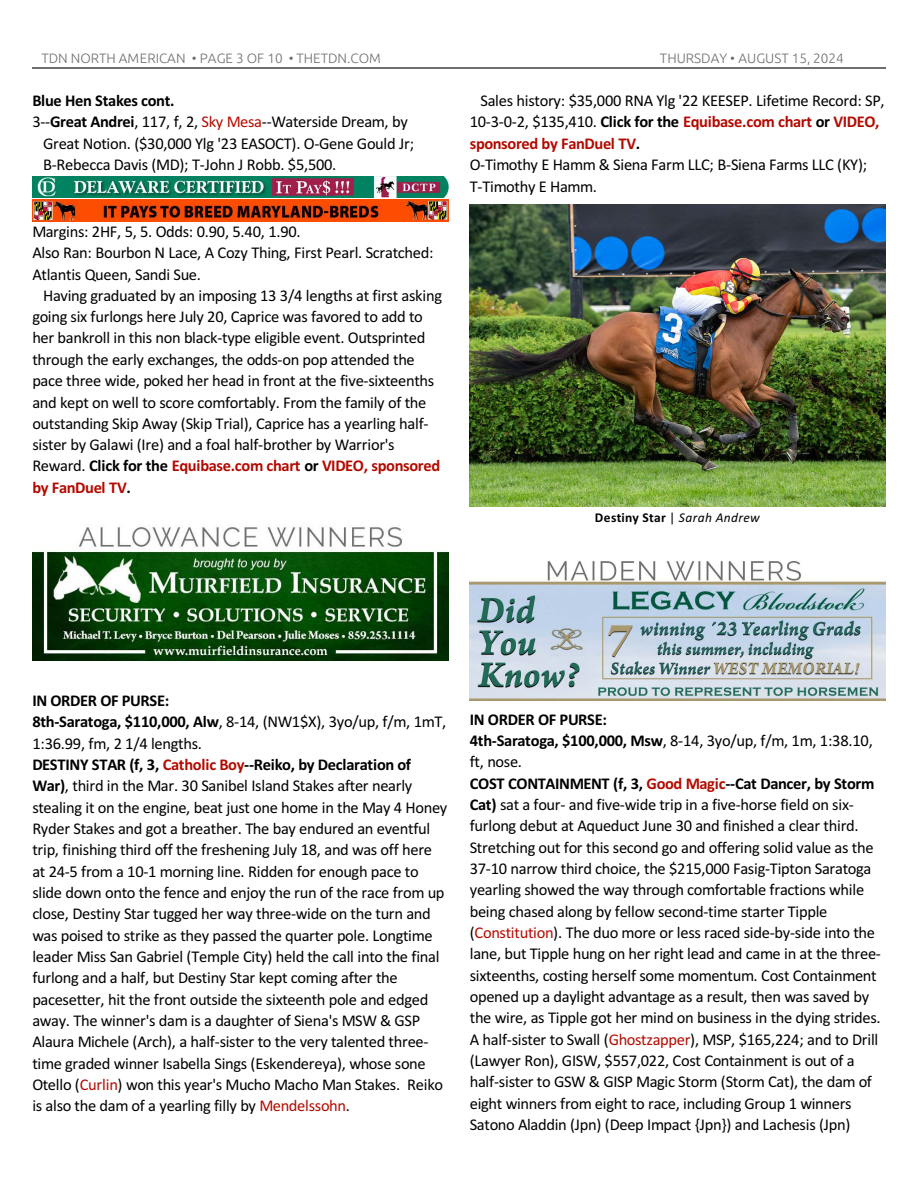
<style>
.page{position:relative;width:918px;height:1188px;background:#fff}
.page>*{position:absolute;margin:0;border:0;box-sizing:border-box;transform-origin:0 0}
.t1{font:16.5px/21.3px "Calibri";letter-spacing:-.02em;color:#000}
.t2{font:700 16.5px "Calibri";letter-spacing:-.025em;color:#000}
.t3{font:300 13.5px "Ubuntu";color:#6e6e6e}
.t4{font:700 13.5px "Calibri";letter-spacing:.025em;color:#000}
.s1{font-weight:700}
.s2{color:#b30b00}
.s3{font-weight:700;color:#b30a00}
.s4{font-weight:400}
.s5{font-weight:400;font-style:italic}
.s6{font-weight:700;color:#b30b00}
</style>
<div class="page">
<hr style="left:32px;top:67px;width:853px;height:2px;background:#6e6e6e">
<img style="left:32px;top:527px;width:416px;height:134px">
<img style="left:470px;top:204px;width:416px;height:303px">
<img style="left:470px;top:561px;width:416px;height:140px">
<img style="left:32px;top:200px;width:416px;height:22px">
<img style="left:32px;top:176px;width:416px;height:22px">
<p class="t3" style="left:41px;top:53px;width:341px">TDN NORTH AMERICAN • PAGE 3 OF 10 • THETDN.COM</p>
<p class="t3" style="left:660px;top:53px;width:185px">THURSDAY • AUGUST 15, 2024</p>
<p class="t2" style="left:32px;top:94px;width:144px">Blue Hen Stakes cont.</p>
<p class="t1" style="left:32px;top:113px;width:377px">3--<span class="s1">Great Andrei</span>, 117, f, 2, <span class="s2">Sky Mesa</span>--Waterside Dream, by</p>
<p class="t1" style="left:43px;top:134px;width:372px">Great Notion. ($30,000 Ylg '23 EASOCT). O-Gene Gould Jr;</p>
<p class="t1" style="left:43px;top:155px;width:295px">B-Rebecca Davis (MD); T-John J Robb. $5,500.</p>
<p class="t1" style="left:32px;top:222px;width:403px">Margins: 2HF, 5, 5. Odds: 0.90, 5.40, 1.90.<br>Also Ran: Bourbon N Lace, A Cozy Thing, First Pearl. Scratched:<br>Atlantis Queen, Sandi Sue.</p>
<p class="t1" style="left:32px;top:286px;width:411px;text-indent:11px">Having graduated by an imposing 13 3/4 lengths at first asking going six furlongs here July 20, Caprice was favored to add to her bankroll in this non black-type eligible event. Outsprinted through the early exchanges, the odds-on pop attended the pace three wide, poked her head in front at the five-sixteenths and kept on well to score comfortably. From the family of the outstanding Skip Away (Skip Trial), Caprice has a yearling half&shy;sister by Galawi (Ire) and a foal half-brother by Warrior's Reward. <span class="s1">Click for the</span> <span class="s3">Equibase.com chart</span> <span class="s1">or</span> <span class="s3">VIDEO, sponsored by FanDuel TV</span><span class="s1">.</span></p>
<p class="t1" style="left:470px;top:91px;width:416px;text-indent:11px">Sales history: $35,000 RNA Ylg '22 KEESEP. Lifetime Record: SP, 10-3-0-2, $135,410. <span class="s1">Click for the</span> <span class="s3">Equibase.com chart</span> <span class="s1">or</span> <span class="s3">VIDEO, sponsored by FanDuel TV</span><span class="s1">.<br></span>O-Timothy E Hamm &amp; Siena Farm LLC; B-Siena Farms LLC (KY); T-Timothy E Hamm.</p>
<p class="t4" style="left:595px;top:512px;width:167px">Destiny Star <span class="s4">|</span> <span class="s5">Sarah Andrew</span></p>
<p class="t1" style="left:32px;top:691px;width:416px"><span class="s1">IN ORDER OF PURSE:<br>8th-Saratoga, $110,000, Alw</span>, 8-14, (NW1$X), 3yo/up, f/m, 1mT, 1:36.99, fm, 2 1/4 lengths.<br><span class="s1">DESTINY STAR (f, 3,</span> <span class="s6">Catholic Boy</span><span class="s1">--Reiko, by Declaration of War)</span>, third in the Mar. 30 Sanibel Island Stakes after nearly stealing it on the engine, beat just one home in the May 4 Honey Ryder Stakes and got a breather. The bay endured an eventful trip, finishing third off the freshening July 18, and was off here at 24-5 from a 10-1 morning line. Ridden for enough pace to slide down onto the fence and enjoy the run of the race from up close, Destiny Star tugged her way three-wide on the turn and was poised to strike as they passed the quarter pole. Longtime leader Miss San Gabriel (Temple City) held the call into the final furlong and a half, but Destiny Star kept coming after the pacesetter, hit the front outside the sixteenth pole and edged away. The winner's dam is a daughter of Siena's MSW &amp; GSP Alaura Michele (Arch), a half-sister to the very talented three&shy;time graded winner Isabella Sings (Eskendereya), whose sone Otello (<span class="s2">Curlin</span>) won this year's Mucho Macho Man Stakes. Reiko is also the dam of a yearling filly by <span class="s2">Mendelssohn</span>.</p>
<p class="t1" style="left:470px;top:710px;width:413px"><span class="s1">IN ORDER OF PURSE:<br>4th-Saratoga, $100,000, Msw</span>, 8-14, 3yo/up, f/m, 1m, 1:38.10, ft, nose.<br><span class="s1">COST CONTAINMENT (f, 3,</span> <span class="s6">Good Magic</span><span class="s1">--Cat Dancer, by Storm Cat)</span> sat a four- and five-wide trip in a five-horse field on six&shy;furlong debut at Aqueduct June 30 and finished a clear third.<br>Stretching out for this second go and offering solid value as the 37-10 narrow third choice, the $215,000 Fasig-Tipton Saratoga yearling showed the way through comfortable fractions while being chased along by fellow second-time starter Tipple (<span class="s2">Constitution</span>). The duo more or less raced side-by-side into the lane, but Tipple hung on her right lead and came in at the three&shy;sixteenths, costing herself some momentum. Cost Containment opened up a daylight advantage as a result, then was saved by the wire, as Tipple got her mind on business in the dying strides.<br>A half-sister to Swall (<span class="s2">Ghostzapper</span>), MSP, $165,224; and to Drill (Lawyer Ron), GISW, $557,022, Cost Containment is out of a half-sister to GSW &amp; GISP Magic Storm (Storm Cat), the dam of eight winners from eight to race, including Group 1 winners Satono Aladdin (Jpn) (Deep Impact {Jpn}) and Lachesis (Jpn)</p>
</div>
